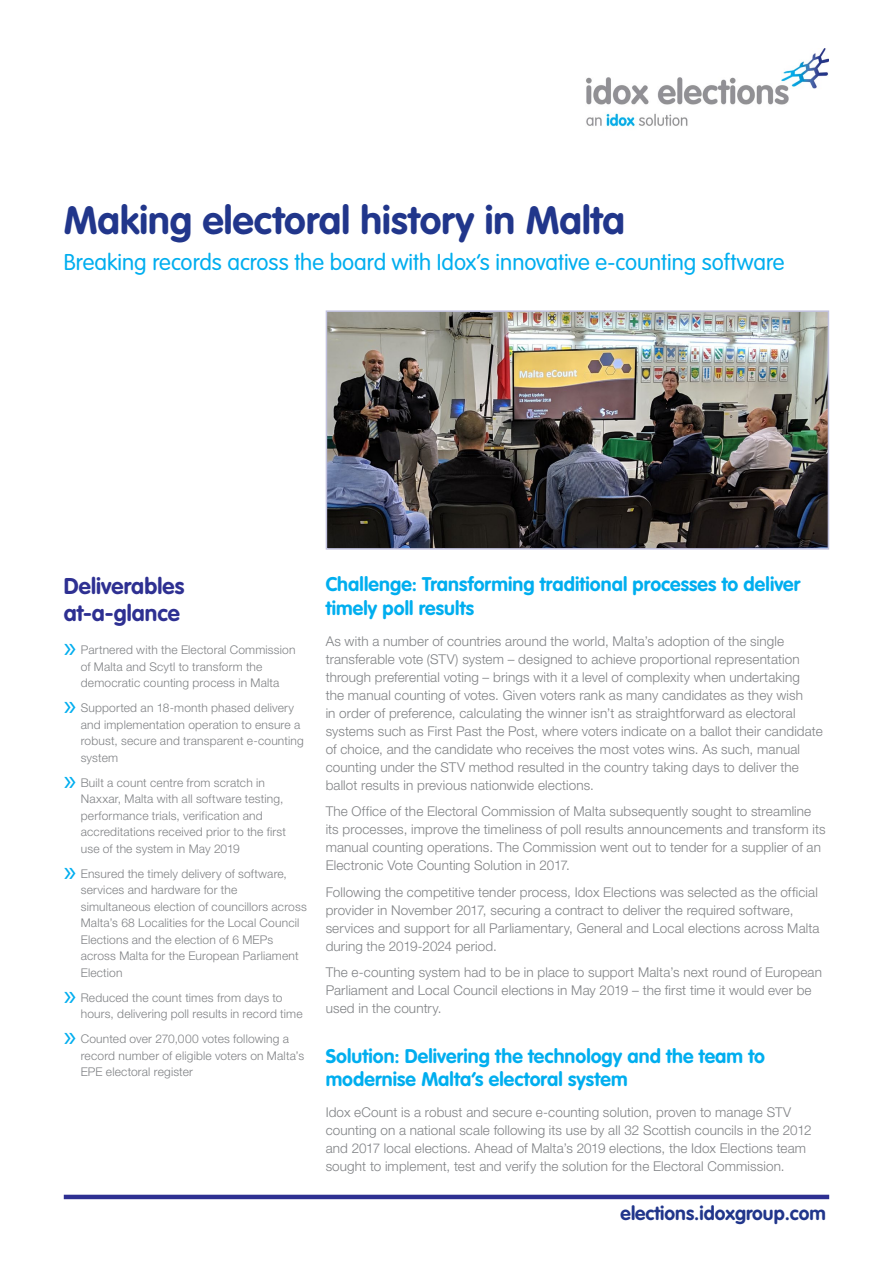
<style>
.page{position:relative;width:893px;height:1263px;background:#fff}
.page>*{position:absolute;margin:0;border:0;box-sizing:border-box;transform-origin:0 0}
.t1{font:700 39px "VAG Rounded LT";color:#21368b}
.t2{font:30px "Myriad Pro";color:#00aeef}
.t3{font:300 22.5px "VAG Rounded LT";color:#00aeef}
.t4{font:700 22.5px/27px "VAG Rounded LT";letter-spacing:.005em;color:#2e3092}
.t5{font:700 19.5px/23.4px "VAG Rounded LT";letter-spacing:.005em;color:#00aeef}
.t6{font:700 19.35px "VAG Rounded LT";color:#21368b}
.t7{font:300 13.5px/18px "Helvetica Neue";letter-spacing:.01em;color:#808285}
.t8{font:300 12px/16.5px "Helvetica Neue";letter-spacing:.015em;color:#808285}
</style>
<div class="page">
<hr style="left:64px;top:1195px;width:765px;height:4px;background:#2e3092">
<img style="left:329px;top:313px;width:497px;height:234px">
<div style="left:326px;top:310px;width:503px;height:240px;border:2px solid #c2c2df"></div>
<img style="left:586px;top:49px;width:243px;height:78px">
<h1 class="t1" style="left:64px;top:197px;width:563px">Making electoral history in Malta</h1>
<h3 class="t3" style="left:64px;top:249px;width:722px">Breaking records across the board with Idox’s innovative e-counting software</h3>
<h3 class="t4" style="left:64px;top:573px;width:122px">Deliverables at-a-glance</h3>
<h2 class="t2" style="left:64px;top:629px;width:14px">»</h2>
<p class="t8" style="left:81px;top:641px;width:216px">Partnered with the Electoral Commission of Malta and Scytl to transform the democratic counting process in Malta</p>
<h2 class="t2" style="left:64px;top:687px;width:14px">»</h2>
<p class="t8" style="left:81px;top:699px;width:224px">Supported an 18-month phased delivery and implementation operation to ensure a robust, secure and transparent e-counting system</p>
<h2 class="t2" style="left:64px;top:761px;width:14px">»</h2>
<p class="t8" style="left:81px;top:774px;width:207px">Built a count centre from scratch in Naxxar, Malta with all software testing, performance trials, verification and accreditations received prior to the first use of the system in May 2019</p>
<h2 class="t2" style="left:64px;top:852px;width:14px">»</h2>
<p class="t8" style="left:81px;top:865px;width:227px">Ensured the timely delivery of software, services and hardware for the simultaneous election of councillors across Malta’s 68 Localities for the Local Council Elections and the election of 6 MEPs across Malta for the European Parliament Election</p>
<h2 class="t2" style="left:64px;top:976px;width:14px">»</h2>
<p class="t8" style="left:81px;top:989px;width:223px">Reduced the count times from days to hours, delivering poll results in record time</p>
<h2 class="t2" style="left:64px;top:1018px;width:14px">»</h2>
<p class="t8" style="left:81px;top:1030px;width:225px">Counted over 270,000 votes following a record number of eligible voters on Malta’s<br>EPE electoral register</p>
<h3 class="t5" style="left:326px;top:573px;width:476px">Challenge: Transforming traditional processes to deliver timely poll results</h3>
<p class="t7" style="left:326px;top:631px;width:498px">As with a number of countries around the world, Malta’s adoption of the single transferable vote (STV) system – designed to achieve proportional representation through preferential voting – brings with it a level of complexity when undertaking<br>the manual counting of votes. Given voters rank as many candidates as they wish<br>in order of preference, calculating the winner isn’t as straightforward as electoral systems such as First Past the Post, where voters indicate on a ballot their candidate of choice, and the candidate who receives the most votes wins. As such, manual counting under the STV method resulted in the country taking days to deliver the ballot results in previous nationwide elections.</p>
<p class="t7" style="left:326px;top:802px;width:501px">The Office of the Electoral Commission of Malta subsequently sought to streamline its processes, improve the timeliness of poll results announcements and transform its manual counting operations. The Commission went out to tender for a supplier of an Electronic Vote Counting Solution in 2017.</p>
<p class="t7" style="left:326px;top:882px;width:495px">Following the competitive tender process, Idox Elections was selected as the official provider in November 2017, securing a contract to deliver the required software, services and support for all Parliamentary, General and Local elections across Malta during the 2019-2024 period.</p>
<p class="t7" style="left:326px;top:963px;width:498px">The e-counting system had to be in place to support Malta’s next round of European<br>Parliament and Local Council elections in May 2019 – the first time it would ever be used in the country.</p>
<h3 class="t5" style="left:326px;top:1045px;width:441px">Solution: Delivering the technology and the team to modernise Malta’s electoral system</h3>
<p class="t7" style="left:326px;top:1103px;width:487px">Idox eCount is a robust and secure e-counting solution, proven to manage STV counting on a national scale following its use by all 32 Scottish councils in the 2012 and 2017 local elections. Ahead of Malta’s 2019 elections, the Idox Elections team sought to implement, test and verify the solution for the Electoral Commission.</p>
<h3 class="t6" style="left:621px;top:1202px;width:207px">elections.idoxgroup.com</h3>
</div>
